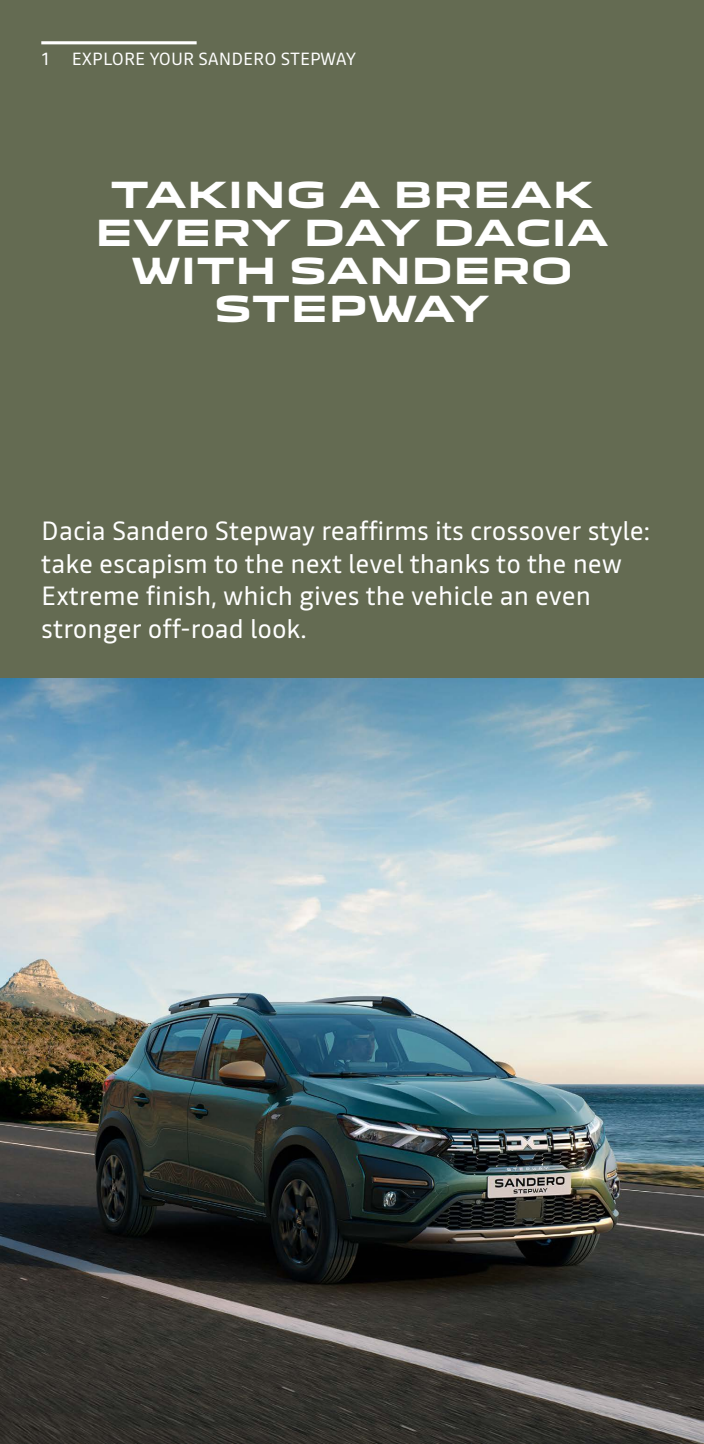
<style>
.page{position:relative;width:704px;height:1444px;background:#fff}
.page>*{position:absolute;margin:0;border:0;box-sizing:border-box;transform-origin:0 0}
.t1{font:700 35px/38.1px "Dacia Block Extended";color:#fff;text-align:center}
.t2{font:26.25px/32.5px "Read";color:#fff}
.t3{font:17.5px "Read";color:#fff}
</style>
<div class="page">
<div style="left:0;top:0;width:703px;height:679px;background:#646b52"></div>
<img style="left:0;top:679px;width:703px;height:765px">
<hr style="left:41px;top:41px;width:155px;height:3px;background:#fff">
<p class="t3" style="left:41px;top:46px;width:316px">1 EXPLORE YOUR SANDERO STEPWAY</p>
<h1 class="t1" style="left:95px;top:176px;width:515px">TAKING A BREAK<br>EVERY DAY DACIA<br>WITH SANDERO<br>STEPWAY</h1>
<p class="t2" style="left:41px;top:514px;width:610px">Dacia Sandero Stepway reaffirms its crossover style: take escapism to the next level thanks to the new Extreme finish, which gives the vehicle an even stronger off-road look.</p>
</div>
